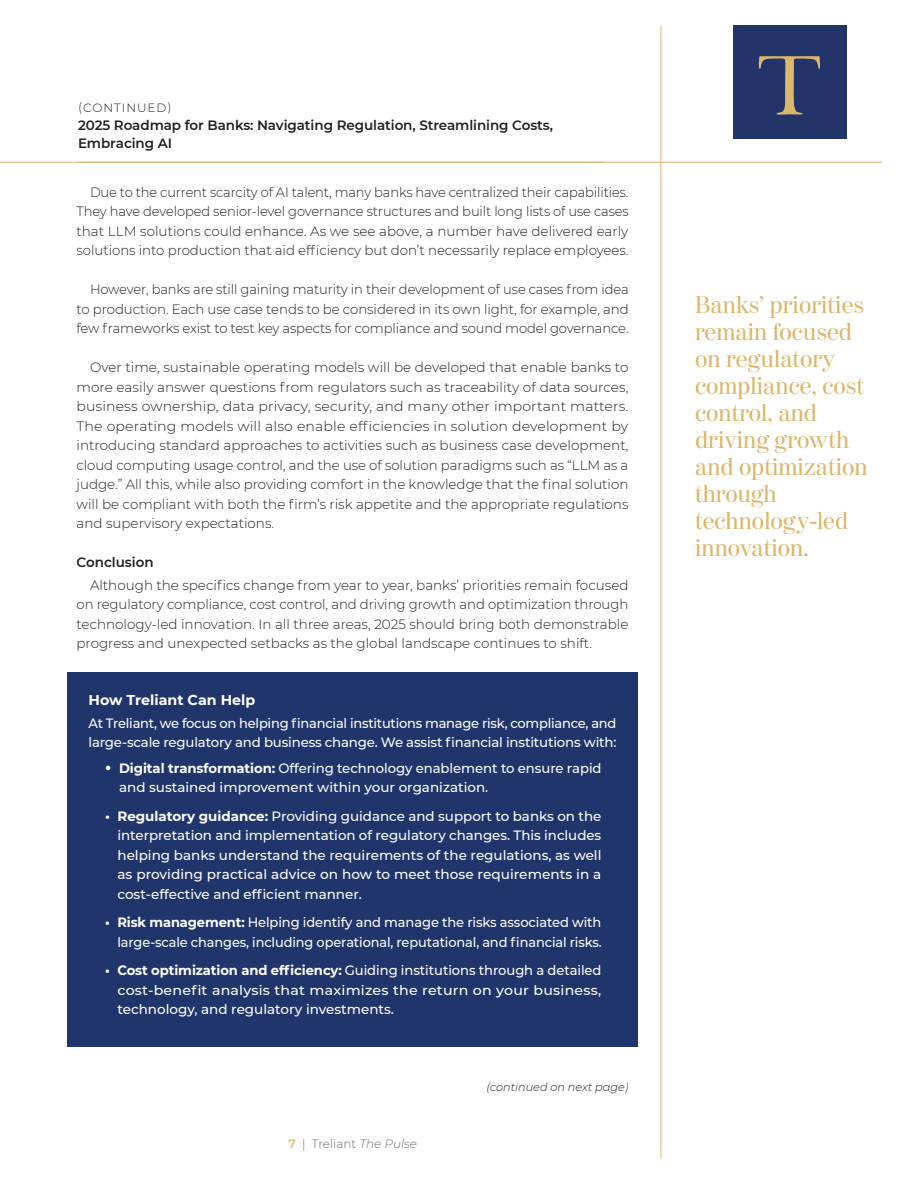
<style>
.page{position:relative;width:918px;height:1188px;background:#fff}
.page>*{position:absolute;margin:0;border:0;box-sizing:border-box;transform-origin:0 0}
.pull_quote_left{font:24px/27px "Moderno FB";color:#dcb669}
.text_indent{font:700 14.25px "Montserrat";color:#fff}
.text_indent-2{font:300 13.5px/19.5px "Montserrat";color:#231f20;text-align:justify}
.text_indent-3{font:500 13.5px/19.5px "Montserrat";letter-spacing:-.01em;color:#fff;text-align:justify}
.text_indent-4{font:300 13.5px/19.5px "Montserrat";color:#231f20;text-align:justify;scale:.96 1}
.text_indent-5{font:500 13.5px/19.5px "Montserrat";letter-spacing:-.01em;color:#fff;scale:.96 1}
.title_continued{font:600 13.5px/18px "Montserrat";letter-spacing:-.005em;color:#231f20}
.text_indent-6{font:600 13.5px "Montserrat";color:#231f20}
.t1{font:300 12px "Montserrat";color:#6c6d70}
.continued{font:300 12px "Montserrat";letter-spacing:.08em;color:#231f20}
.subhead01{font:italic 300 11.25px "Montserrat";color:#231f20}
.s1{font-weight:700;font-size:18px}
.s2{font-weight:700}
.s3{font-weight:600;color:#dcb669}
.s4{font-style:italic}
</style>
<div class="page">
<hr style="left:661px;top:26px;width:1px;height:1132px;background:#dcb669">
<div style="left:68px;top:673px;width:570px;height:374px;background:#20356c"></div>
<div style="left:733px;top:25px;width:114px;height:114px;background:#23346b"></div>
<svg style="left:759px;top:56px;width:61px;height:59px"></svg>
<hr style="left:0;top:162px;width:882px;height:1px;background:#dcb669">
<p class="continued" style="left:78px;top:100px;width:95px">(CONTINUED)</p>
<p class="title_continued" style="left:78px;top:116px;width:477px">2025 Roadmap for Banks: Navigating Regulation, Streamlining Costs,<br>Embracing AI</p>
<p class="text_indent-4" style="left:77px;top:182px;width:577px;text-indent:14px">Due to the current scarcity of AI talent, many banks have centralized their capabilities.<br>They have developed senior-level governance structures and built long lists of use cases that LLM solutions could enhance. As we see above, a number have delivered early solutions into production that aid efficiency but don’t necessarily replace employees.</p>
<p class="text_indent-2" style="left:77px;top:279px;width:554px;text-indent:14px">However, banks are still gaining maturity in their development of use cases from idea to production. Each use case tends to be considered in its own light, for example, and few frameworks exist to test key aspects for compliance and sound model governance.</p>
<p class="text_indent-2" style="left:77px;top:357px;width:554px;text-indent:14px">Over time, sustainable operating models will be developed that enable banks to more easily answer questions from regulators such as traceability of data sources, business ownership, data privacy, security, and many other important matters.<br>The operating models will also enable efficiencies in solution development by introducing standard approaches to activities such as business case development, cloud computing usage control, and the use of solution paradigms such as “LLM as a judge.” All this, while also providing comfort in the knowledge that the final solution will be compliant with both the firm’s risk appetite and the appropriate regulations and supervisory expectations.</p>
<p class="text_indent-6" style="left:77px;top:553px;width:79px">Conclusion</p>
<p class="text_indent-2" style="left:77px;top:575px;width:554px;text-indent:14px">Although the specifics change from year to year, banks’ priorities remain focused on regulatory compliance, cost control, and driving growth and optimization through technology-led innovation. In all three areas, 2025 should bring both demonstrable progress and unexpected setbacks as the global landscape continues to shift.</p>
<p class="text_indent" style="left:89px;top:690px;width:168px">How Treliant Can Help</p>
<p class="text_indent-5" style="left:89px;top:713px;width:552px">At Treliant, we focus on helping financial institutions manage risk, compliance, and large-scale regulatory and business change. We assist financial institutions with:</p>
<p class="text_indent-3" style="left:119px;top:758px;width:484px;text-indent:-14px"><span class="s1">•</span> <span class="s2">Digital transformation:</span> Offering technology enablement to ensure rapid and sustained improvement within your organization.</p>
<p class="text_indent-3" style="left:117px;top:806px;width:486px;text-indent:-12px"><span class="s2">• Regulatory guidance:</span> Providing guidance and support to banks on the interpretation and implementation of regulatory changes. This includes helping banks understand the requirements of the regulations, as well as providing practical advice on how to meet those requirements in a cost-effective and efficient manner.</p>
<p class="text_indent-3" style="left:105px;top:912px;width:498px;text-align:right"><span class="s2">• Risk management:</span> Helping identify and manage the risks associated with large-scale changes, including operational, reputational, and financial risks.</p>
<p class="text_indent-3" style="left:117px;top:960px;width:486px;text-indent:-12px"><span class="s2">• Cost optimization and efficiency:</span> Guiding institutions through a detailed cost-benefit analysis that maximizes the return on your business, technology, and regulatory investments.</p>
<p class="t1" style="left:288px;top:1135px;width:130px"><span class="s3">7</span> | Treliant <span class="s4">The Pulse</span></p>
<p class="subhead01" style="left:486px;top:1079px;width:144px">(continued on next page)</p>
<p class="pull_quote_left" style="left:695px;top:293px;width:174px">Banks’ priorities remain focused on regulatory compliance, cost control, and driving growth and optimization through technology-led innovation.</p>
</div>
